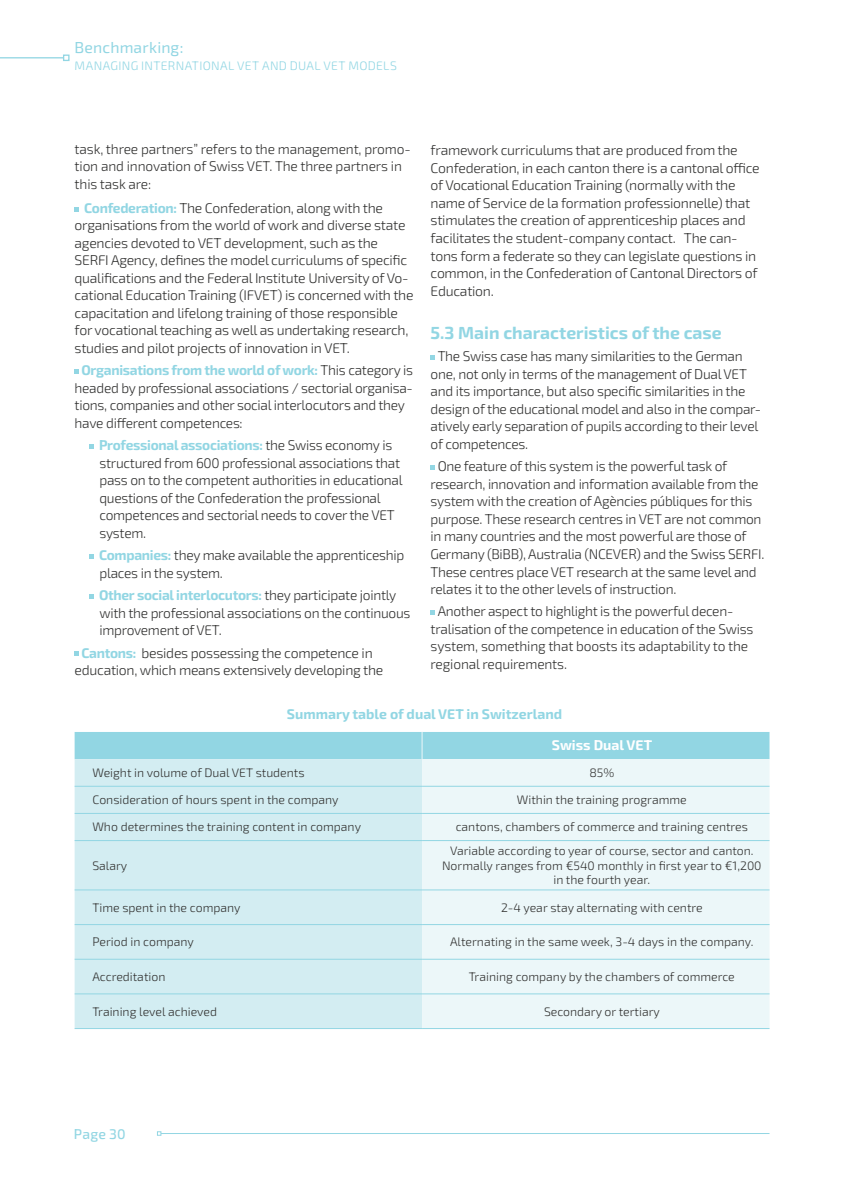
<style>
.page{position:relative;width:844px;height:1191px;background:#fff}
.page>*{position:absolute;margin:0;border:0;box-sizing:border-box;transform-origin:0 0}
.t1{font:700 17.5px "Exo 2";color:#92d6e3}
.t2{font:15.75px "Exo 2";letter-spacing:.01em;color:#92d6e3}
.t3{font:300 14px/17.5px "Exo 2";letter-spacing:-.02em;color:#343433}
.t4{font:700 14px "Exo 2";color:#92d6e3}
.t5{font:700 14px "Exo 2";color:#fff}
.t6{font:500 14px "Exo 2";letter-spacing:.015em;color:#92d6e3}
.t7{font:300 12.25px/14.7px "Exo 2";color:#343433;text-align:center}
.t8{font:300 12.25px "Exo 2";letter-spacing:.025em;color:#92d6e3}
.s1{font-weight:700;color:#92d6e3}
</style>
<div class="page">
<svg style="left:75px;top:207px;width:4px;height:4px"></svg>
<svg style="left:75px;top:369px;width:4px;height:5px"></svg>
<svg style="left:89px;top:444px;width:5px;height:5px"></svg>
<svg style="left:89px;top:554px;width:5px;height:5px"></svg>
<svg style="left:89px;top:594px;width:5px;height:4px"></svg>
<svg style="left:75px;top:652px;width:4px;height:4px"></svg>
<svg style="left:430px;top:355px;width:5px;height:5px"></svg>
<svg style="left:430px;top:465px;width:5px;height:5px"></svg>
<svg style="left:430px;top:610px;width:5px;height:5px"></svg>
<div style="left:75px;top:759px;width:347px;height:269px;background:#d3edf2"></div>
<div style="left:422px;top:759px;width:347px;height:269px;background:#ecf7f9"></div>
<hr style="left:75px;top:786px;width:347px;height:1px;background:#92d6e3">
<hr style="left:422px;top:786px;width:347px;height:1px;background:#92d6e3">
<hr style="left:75px;top:813px;width:347px;height:1px;background:#92d6e3">
<hr style="left:422px;top:813px;width:347px;height:1px;background:#92d6e3">
<hr style="left:75px;top:840px;width:347px;height:1px;background:#92d6e3">
<hr style="left:422px;top:840px;width:347px;height:1px;background:#92d6e3">
<hr style="left:75px;top:889px;width:347px;height:1px;background:#92d6e3">
<hr style="left:422px;top:889px;width:347px;height:1px;background:#92d6e3">
<hr style="left:75px;top:924px;width:347px;height:1px;background:#92d6e3">
<hr style="left:422px;top:924px;width:347px;height:1px;background:#92d6e3">
<hr style="left:75px;top:959px;width:347px;height:1px;background:#92d6e3">
<hr style="left:422px;top:959px;width:347px;height:1px;background:#92d6e3">
<hr style="left:75px;top:993px;width:347px;height:1px;background:#92d6e3">
<hr style="left:422px;top:993px;width:347px;height:1px;background:#92d6e3">
<hr style="left:75px;top:1028px;width:347px;height:1px;background:#92d6e3">
<hr style="left:422px;top:1028px;width:347px;height:1px;background:#92d6e3">
<div style="left:75px;top:732px;width:694px;height:27px;background:#92d6e3"></div>
<hr style="left:0;top:57px;width:64px;height:1px;background:#92d6e3">
<svg style="left:63px;top:55px;width:6px;height:6px"></svg>
<hr style="left:161px;top:1133px;width:608px;height:1px;background:#92d6e3">
<svg style="left:157px;top:1131px;width:4px;height:4px"></svg>
<p class="t2" style="left:75px;top:36px;width:110px">Benchmarking:</p>
<p class="t8" style="left:75px;top:57px;width:324px">MANAGING INTERNATIONAL VET AND DUAL VET MODELS</p>
<p class="t3" style="left:75px;top:139px;width:337px">task, three partners” refers to the management, promo&shy;tion and innovation of Swiss VET. The three partners in this task are:</p>
<p class="t3" style="left:75px;top:199px;width:340px;text-indent:9px"><span class="s1">Confederation:</span> The Confederation, along with the organisations from the world of work and diverse state agencies devoted to VET development, such as the SERFI Agency, defines the model curriculums of specific qualifications and the Federal Institute University of Vo&shy;cational Education Training (IFVET) is concerned with the capacitation and lifelong training of those responsible for vocational teaching as well as undertaking research, studies and pilot projects of innovation in VET.</p>
<p class="t3" style="left:75px;top:361px;width:340px;text-indent:7px"><span class="s1">Organisations from the world of work:</span> This category is headed by professional associations / sectorial organisa&shy;tions, companies and other social interlocutors and they have different competences:</p>
<p class="t3" style="left:99px;top:436px;width:305px"><span class="s1">Professional associations:</span> the Swiss economy is structured from 600 professional associations that pass on to the competent authorities in educational questions of the Confederation the professional competences and sectorial needs to cover the VET system.</p>
<p class="t3" style="left:99px;top:546px;width:307px"><span class="s1">Companies:</span> they make available the apprenticeship places in the system.</p>
<p class="t3" style="left:99px;top:586px;width:313px"><span class="s1">Other social interlocutors:</span> they participate jointly with the professional associations on the continuous improvement of VET.</p>
<p class="t3" style="left:75px;top:643px;width:310px;text-align:center"><span class="s1">Cantons:</span> besides possessing the competence in education, which means extensively developing the</p>
<p class="t3" style="left:430px;top:141px;width:330px">framework curriculums that are produced from the Confederation, in each canton there is a cantonal office of Vocational Education Training (normally with the name of Service de la formation professionnelle) that stimulates the creation of apprenticeship places and facilitates the student-company contact. The can&shy;tons form a federate so they can legislate questions in common, in the Confederation of Cantonal Directors of Education.</p>
<p class="t1" style="left:430px;top:320px;width:292px">5.3 Main characteristics of the case</p>
<p class="t3" style="left:430px;top:347px;width:332px;text-indent:7px">The Swiss case has many similarities to the German one, not only in terms of the management of Dual VET and its importance, but also specific similarities in the design of the educational model and also in the compar&shy;atively early separation of pupils according to their level of competences.</p>
<p class="t3" style="left:430px;top:457px;width:335px;text-indent:7px">One feature of this system is the powerful task of research, innovation and information available from the system with the creation of Agències públiques for this purpose. These research centres in VET are not common in many countries and the most powerful are those of Germany (BiBB), Australia (NCEVER) and the Swiss SERFI.<br>These centres place VET research at the same level and relates it to the other levels of instruction.</p>
<p class="t3" style="left:430px;top:602px;width:324px;text-indent:7px">Another aspect to highlight is the powerful decen&shy;tralisation of the competence in education of the Swiss system, something that boosts its adaptability to the regional requirements.</p>
<p class="t4" style="left:287px;top:704px;width:277px">Summary table of dual VET in Switzerland</p>
<p class="t5" style="left:551px;top:735px;width:102px">Swiss Dual VET</p>
<p class="t7" style="left:92px;top:765px;width:214px">Weight in volume of Dual VET students</p>
<p class="t7" style="left:589px;top:765px;width:26px">85%</p>
<p class="t7" style="left:92px;top:792px;width:248px">Consideration of hours spent in the company</p>
<p class="t7" style="left:517px;top:792px;width:171px">Within the training programme</p>
<p class="t7" style="left:92px;top:819px;width:270px">Who determines the training content in company</p>
<p class="t7" style="left:455px;top:819px;width:294px">cantons, chambers of commerce and training centres</p>
<p class="t7" style="left:92px;top:857px;width:36px">Salary</p>
<p class="t7" style="left:442px;top:842px;width:321px">Variable according to year of course, sector and canton.<br>Normally ranges from €540 monthly in first year to €1,200 in the fourth year.</p>
<p class="t7" style="left:92px;top:899px;width:150px">Time spent in the company</p>
<p class="t7" style="left:501px;top:899px;width:203px">2-4 year stay alternating with centre</p>
<p class="t7" style="left:92px;top:934px;width:103px">Period in company</p>
<p class="t7" style="left:450px;top:934px;width:305px">Alternating in the same week, 3-4 days in the company.</p>
<p class="t7" style="left:92px;top:968px;width:74px">Accreditation</p>
<p class="t7" style="left:468px;top:968px;width:267px">Training company by the chambers of commerce</p>
<p class="t7" style="left:92px;top:1003px;width:126px">Training level achieved</p>
<p class="t7" style="left:544px;top:1003px;width:117px">Secondary or tertiary</p>
<p class="t6" style="left:74px;top:1124px;width:53px">Page 30</p>
</div>
